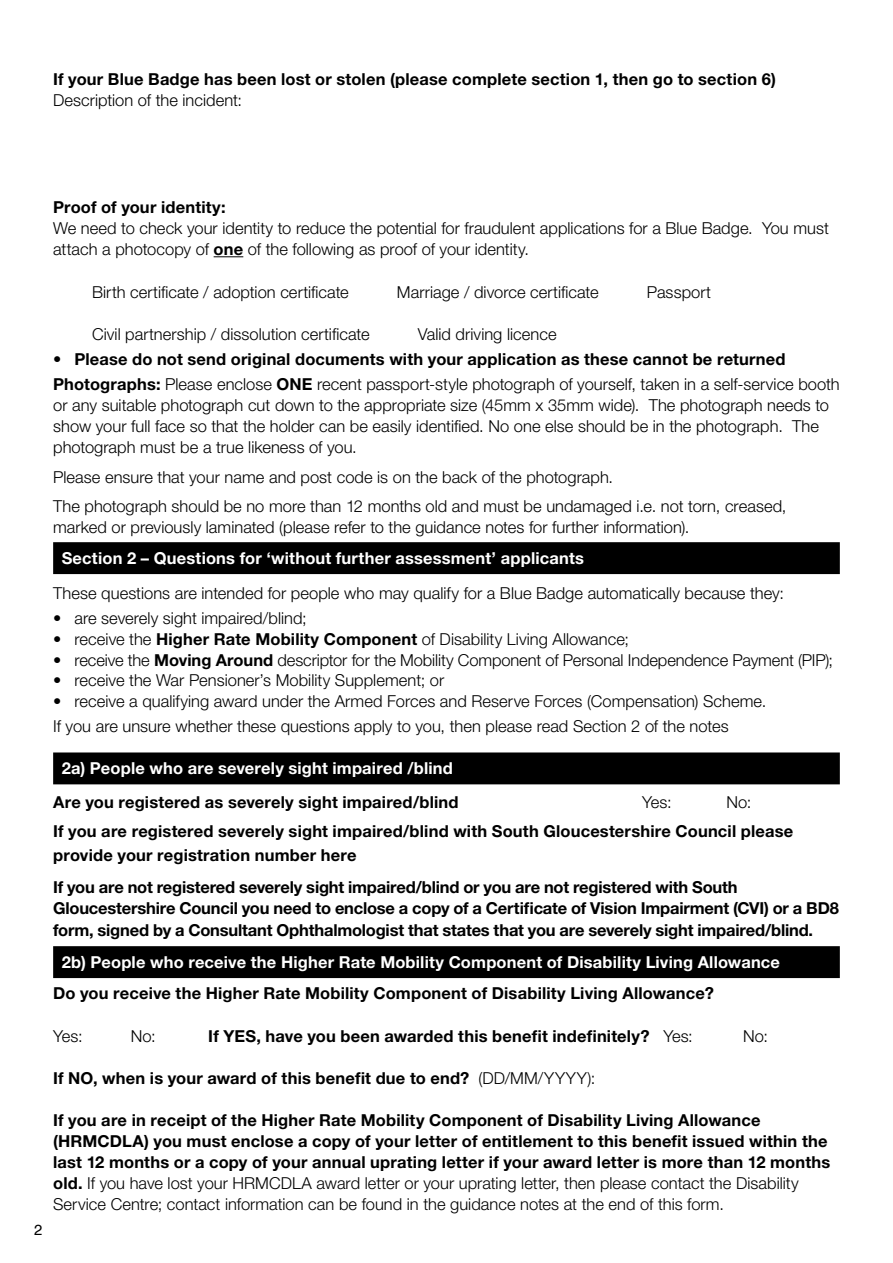
<style>
.page{position:relative;width:893px;height:1263px;background:#fff}
.page>*{position:absolute;margin:0;border:0;box-sizing:border-box;transform-origin:0 0}
.t1{font:300 16.5px/21px "Helvetica Neue";color:#000}
.t2{font:700 16.5px/21px "Helvetica Neue";letter-spacing:.01em;color:#000}
.t3{font:700 16.5px/21.3px "Helvetica Neue";letter-spacing:-.01em;color:#000}
.t4{font:700 16.5px "Helvetica Neue";letter-spacing:.01em;color:#fff}
.t5{font:15px "Swiss 721 BT";color:#000}
.s1{font-weight:700}
.s2{font-weight:300}
</style>
<div class="page">
<svg style="left:214px;top:256px;width:29px;height:1px"></svg>
<div style="left:53px;top:542px;width:787px;height:32px;background:#000"></div>
<div style="left:53px;top:752px;width:787px;height:32px;background:#000"></div>
<div style="left:53px;top:946px;width:787px;height:32px;background:#000"></div>
<p class="t2" style="left:53px;top:68px;width:724px">If your Blue Badge has been lost or stolen (please complete section 1, then go to section 6)</p>
<p class="t1" style="left:53px;top:90px;width:191px">Description of the incident:</p>
<p class="t5" style="left:34px;top:1220px;width:10px">2</p>
<p class="t2" style="left:53px;top:196px;width:174px">Proof of your identity:</p>
<p class="t1" style="left:53px;top:217px;width:777px">We need to check your identity to reduce the potential for fraudulent applications for a Blue Badge. You must attach a photocopy of <span class="s1">one</span> of the following as proof of your identity.</p>
<p class="t1" style="left:92px;top:281px;width:258px">Birth certificate / adoption certificate</p>
<p class="t1" style="left:397px;top:281px;width:203px">Marriage / divorce certificate</p>
<p class="t1" style="left:647px;top:281px;width:66px">Passport</p>
<p class="t1" style="left:92px;top:323px;width:279px">Civil partnership / dissolution certificate</p>
<p class="t1" style="left:418px;top:323px;width:140px">Valid driving licence</p>
<p class="t2" style="left:53px;top:346px;width:788px;line-height:25.2px"><span class="s2">•</span> Please do not send original documents with your application as these cannot be returned<br>Photographs: <span class="s2">Please enclose</span> ONE <span class="s2">recent passport-style photograph of yourself, taken in a self-service booth</span></p>
<p class="t1" style="left:53px;top:395px;width:777px">or any suitable photograph cut down to the appropriate size (45mm x 35mm wide). The photograph needs to show your full face so that the holder can be easily identified. No one else should be in the photograph. The photograph must be a true likeness of you.</p>
<p class="t1" style="left:53px;top:462px;width:735px;line-height:29.5px">Please ensure that your name and post code is on the back of the photograph.<br>The photograph should be no more than 12 months old and must be undamaged i.e. not torn, creased,</p>
<p class="t1" style="left:53px;top:517px;width:638px">marked or previously laminated (please refer to the guidance notes for further information).</p>
<p class="t4" style="left:62px;top:547px;width:524px">Section 2 – Questions for ‘without further assessment’ applicants</p>
<p class="t1" style="left:53px;top:582px;width:732px">These questions are intended for people who may qualify for a Blue Badge automatically because they:</p>
<p class="t1" style="left:53px;top:607px;width:255px">• are severely sight impaired/blind;</p>
<p class="t1" style="left:53px;top:628px;width:577px">• receive the <span class="s1">Higher Rate Mobility Component</span> of Disability Living Allowance;</p>
<p class="t1" style="left:53px;top:649px;width:781px">• receive the <span class="s1">Moving Around</span> descriptor for the Mobility Component of Personal Independence Payment (PIP);</p>
<p class="t1" style="left:53px;top:670px;width:393px">• receive the War Pensioner’s Mobility Supplement; or</p>
<p class="t1" style="left:53px;top:688px;width:715px;line-height:25.2px">• receive a qualifying award under the Armed Forces and Reserve Forces (Compensation) Scheme.<br>If you are unsure whether these questions apply to you, then please read Section 2 of the notes</p>
<p class="t4" style="left:62px;top:758px;width:393px">2a) People who are severely sight impaired /blind</p>
<p class="t2" style="left:53px;top:792px;width:407px">Are you registered as severely sight impaired/blind</p>
<p class="t1" style="left:642px;top:792px;width:31px">Yes:</p>
<p class="t1" style="left:727px;top:792px;width:26px">No:</p>
<p class="t2" style="left:53px;top:818px;width:742px;line-height:24px">If you are registered severely sight impaired/blind with South Gloucestershire Council please provide your registration number here</p>
<p class="t3" style="left:53px;top:876px;width:787px">If you are not registered severely sight impaired/blind or you are not registered with South<br>Gloucestershire Council you need to enclose a copy of a Certificate of Vision Impairment (CVI) or a BD8 form, signed by a Consultant Ophthalmologist that states that you are severely sight impaired/blind.</p>
<p class="t4" style="left:62px;top:951px;width:720px">2b) People who receive the Higher Rate Mobility Component of Disability Living Allowance</p>
<p class="t2" style="left:53px;top:982px;width:662px">Do you receive the Higher Rate Mobility Component of Disability Living Allowance?</p>
<p class="t1" style="left:53px;top:1025px;width:31px">Yes:</p>
<p class="t1" style="left:131px;top:1025px;width:26px">No:</p>
<p class="t2" style="left:208px;top:1025px;width:486px">If YES, have you been awarded this benefit indefinitely? <span class="s2">Yes:</span></p>
<p class="t1" style="left:743px;top:1025px;width:26px">No:</p>
<p class="t2" style="left:53px;top:1067px;width:544px">If NO, when is your award of this benefit due to end? <span class="s2">(DD/MM/YYYY):</span></p>
<p class="t2" style="left:53px;top:1109px;width:779px">If you are in receipt of the Higher Rate Mobility Component of Disability Living Allowance (HRMCDLA) you must enclose a copy of your letter of entitlement to this benefit issued within the last 12 months or a copy of your annual uprating letter if your award letter is more than 12 months old. <span class="s2">If you have lost your HRMCDLA award letter or your uprating letter, then please contact the Disability Service Centre; contact information can be found in the guidance notes at the end of this form.</span></p>
</div>
